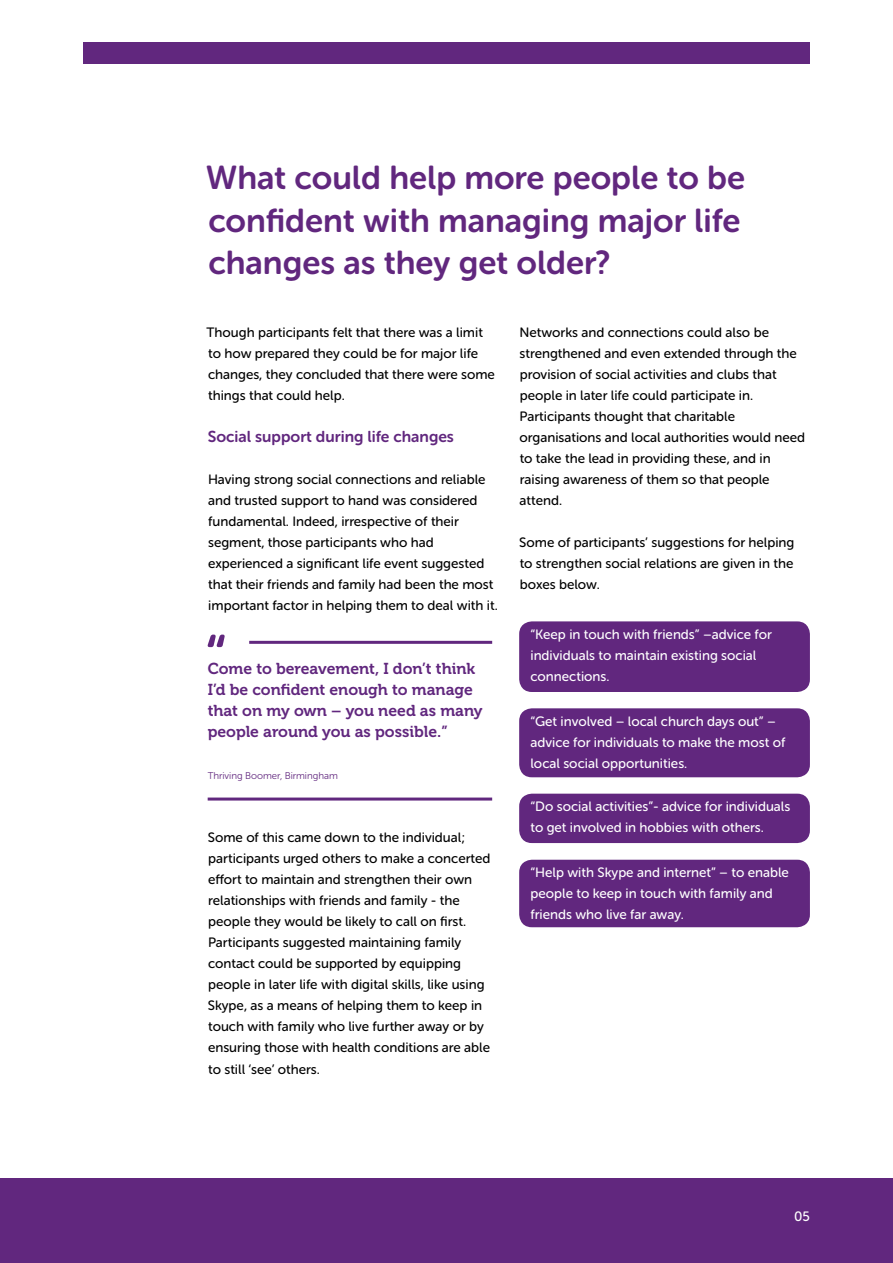
<style>
.page{position:relative;width:893px;height:1263px;background:#fff}
.page>*{position:absolute;margin:0;border:0;box-sizing:border-box;transform-origin:0 0}
.t1{font:33px/42.2px "Museo Sans Rounded 700";color:#61277e}
.t2{font:15.75px/21px "Museo 700";color:#61277e}
.t3{font:15.75px "Museo Sans Rounded 700";color:#61277e}
.t4{font:13.5px/21px "Museo Sans Rounded 500";color:#000}
.t5{font:13.5px/21px "Museo Sans Rounded 500";color:#fff}
.t6{font:9.75px "Museo Sans Rounded 300";color:#61277e}
</style>
<div class="page">
<div style="left:0;top:1179px;width:893px;height:84px;background:#61277e"></div>
<div style="left:83px;top:42px;width:727px;height:21px;background:#61277e"></div>
<hr style="left:249px;top:641px;width:243px;height:3px;background:#61277e">
<hr style="left:208px;top:797px;width:284px;height:3px;background:#61277e">
<svg style="left:207px;top:635px;width:18px;height:12px"></svg>
<div style="left:519px;top:621px;width:291px;height:71px;background:#61277e;border-radius:13px"></div>
<div style="left:519px;top:708px;width:291px;height:69px;background:#61277e;border-radius:13px"></div>
<div style="left:519px;top:794px;width:291px;height:49px;background:#61277e;border-radius:13px"></div>
<div style="left:519px;top:860px;width:291px;height:67px;background:#61277e;border-radius:13px"></div>
<h1 class="t1" style="left:206px;top:157px;width:541px">What could help more people to be confident with managing major life changes as they get older?</h1>
<p class="t4" style="left:207px;top:322px;width:290px">Though participants felt that there was a limit to how prepared they could be for major life changes, they concluded that there were some things that could help.</p>
<p class="t3" style="left:208px;top:428px;width:248px">Social support during life changes</p>
<p class="t4" style="left:208px;top:469px;width:291px">Having strong social connections and reliable and trusted support to hand was considered fundamental. Indeed, irrespective of their segment, those participants who had experienced a significant life event suggested that their friends and family had been the most important factor in helping them to deal with it.</p>
<p class="t2" style="left:208px;top:658px;width:276px">Come to bereavement, I don’t think<br>I’d be confident enough to manage that on my own – you need as many people around you as possible.”</p>
<p class="t6" style="left:208px;top:770px;width:132px">Thriving Boomer, Birmingham</p>
<p class="t4" style="left:208px;top:827px;width:284px">Some of this came down to the individual; participants urged others to make a concerted effort to maintain and strengthen their own relationships with friends and family - the people they would be likely to call on first.<br>Participants suggested maintaining family contact could be supported by equipping people in later life with digital skills, like using Skype, as a means of helping them to keep in touch with family who live further away or by ensuring those with health conditions are able to still ‘see’ others.</p>
<p class="t4" style="left:519px;top:322px;width:287px">Networks and connections could also be strengthened and even extended through the provision of social activities and clubs that people in later life could participate in.<br>Participants thought that charitable organisations and local authorities would need to take the lead in providing these, and in raising awareness of them so that people attend.</p>
<p class="t4" style="left:519px;top:532px;width:277px;text-align:justify">Some of participants’ suggestions for helping to strengthen social relations are given in the boxes below.</p>
<p class="t5" style="left:530px;top:624px;width:243px">“Keep in touch with friends” –advice for individuals to maintain existing social connections.</p>
<p class="t5" style="left:530px;top:711px;width:256px">“Get involved – local church days out” – advice for individuals to make the most of local social opportunities.</p>
<p class="t5" style="left:530px;top:796px;width:261px">“Do social activities”- advice for individuals to get involved in hobbies with others.</p>
<p class="t5" style="left:530px;top:862px;width:260px">“Help with Skype and internet” – to enable people to keep in touch with family and friends who live far away.</p>
<p class="t5" style="left:794px;top:1206px;width:17px">05</p>
</div>
